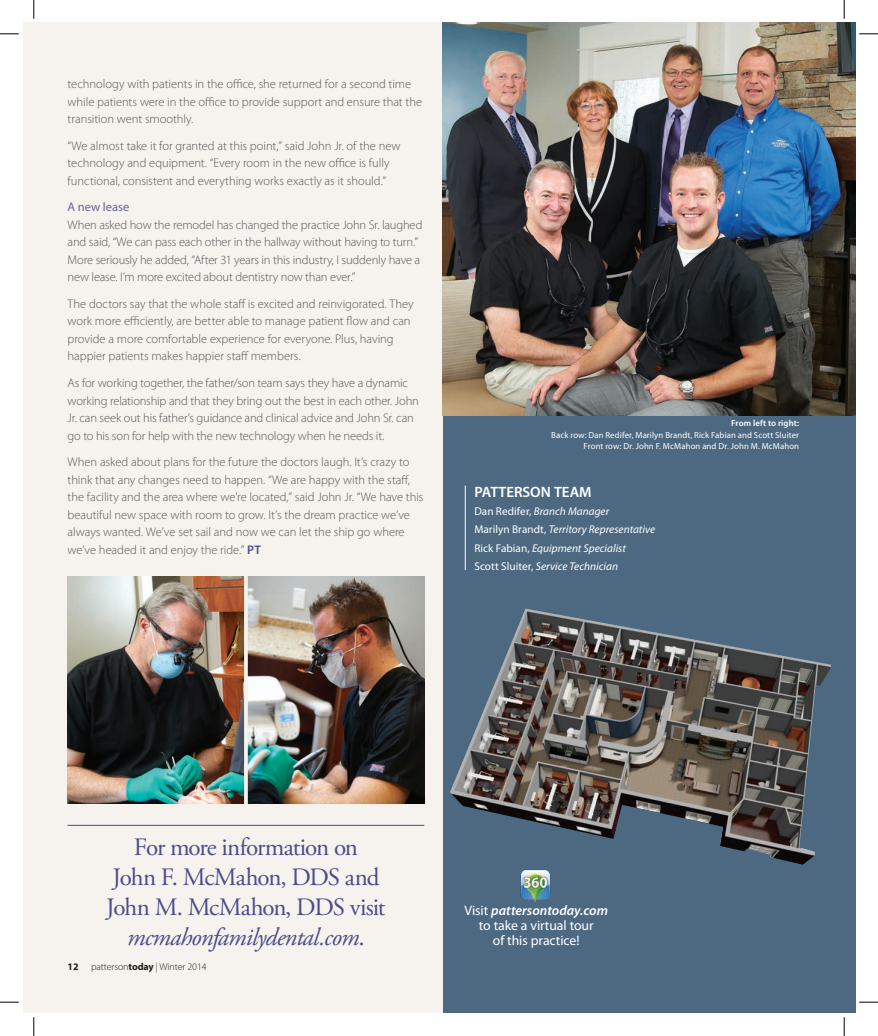
<style>
.page{position:relative;width:878px;height:1036px;background:#fff}
.page>*{position:absolute;margin:0;border:0;box-sizing:border-box;transform-origin:0 0}
.t1{font:25px/30px "Adobe Garamond Pro";letter-spacing:-.045em;color:#4c4c8c;text-align:center}
.t2{font:600 15px "Myriad Pro";letter-spacing:-.005em;color:#fff}
.t3{font:13.75px/15px "Myriad Pro";letter-spacing:-.005em;color:#fff;text-align:center}
.t4{font:300 12.5px/17.5px "Myriad Pro";letter-spacing:-.005em;color:#57585a}
.t5{font:12.5px "Myriad Pro";color:#68649d}
.t6{font:italic 11.25px/18.2px "Myriad Pro";color:#fff}
.t7{font:300 10px "Myriad Pro";letter-spacing:-.01em;color:#231f20}
.t8{font:8.75px/11.2px "Myriad Pro";letter-spacing:.015em;color:#fff;text-align:right}
.t9{font:600 8.75px "Myriad Pro";letter-spacing:.015em;color:#fff}
.s1{font-weight:600;color:#4c4c8c}
.s2{font-style:normal}
.s3{font-style:italic}
.s4{font-weight:700}
.s5{font-weight:600;font-style:italic}
</style>
<div class="page">
<div style="left:23px;top:23px;width:832px;height:990px;background:#f6f2ed"></div>
<div style="left:442px;top:23px;width:413px;height:990px;background:#4c6981"></div>
<img style="left:442px;top:23px;width:413px;height:392px">
<img style="left:450px;top:608px;width:381px;height:256px">
<img style="left:520px;top:870px;width:30px;height:32px">
<hr style="left:465px;top:485px;width:1px;height:84px;background:#fff">
<hr style="left:68px;top:824px;width:356px;height:1px;background:#4c4c8c">
<img style="left:68px;top:576px;width:356px;height:226px">
<svg style="left:244px;top:576px;width:4px;height:228px"></svg>
<svg style="left:0;top:33px;width:19px;height:2px"></svg>
<svg style="left:859px;top:33px;width:19px;height:2px"></svg>
<svg style="left:0;top:1001px;width:19px;height:1px"></svg>
<svg style="left:859px;top:1001px;width:19px;height:1px"></svg>
<svg style="left:33px;top:0;width:2px;height:19px"></svg>
<svg style="left:33px;top:1017px;width:2px;height:18px"></svg>
<svg style="left:843px;top:0;width:2px;height:19px"></svg>
<svg style="left:843px;top:1017px;width:2px;height:18px"></svg>
<p class="t4" style="left:68px;top:75px;width:356px">technology with patients in the office, she returned for a second time while patients were in the office to provide support and ensure that the transition went smoothly.</p>
<p class="t4" style="left:68px;top:137px;width:334px">“We almost take it for granted at this point,” said John Jr. of the new technology and equipment. “Every room in the new office is fully functional, consistent and everything works exactly as it should.”</p>
<p class="t5" style="left:68px;top:200px;width:63px">A new lease</p>
<p class="t4" style="left:68px;top:216px;width:356px">When asked how the remodel has changed the practice John Sr. laughed and said, “We can pass each other in the hallway without having to turn.” More seriously he added, “After 31 years in this industry, I suddenly have a new lease. I’m more excited about dentistry now than ever.”</p>
<p class="t4" style="left:68px;top:295px;width:348px">The doctors say that the whole staff is excited and reinvigorated. They work more efficiently, are better able to manage patient flow and can provide a more comfortable experience for everyone. Plus, having happier patients makes happier staff members.</p>
<p class="t4" style="left:68px;top:374px;width:353px">As for working together, the father/son team says they have a dynamic working relationship and that they bring out the best in each other. John Jr. can seek out his father’s guidance and clinical advice and John Sr. can go to his son for help with the new technology when he needs it.</p>
<p class="t4" style="left:68px;top:453px;width:357px">When asked about plans for the future the doctors laugh. It’s crazy to think that any changes need to happen. “We are happy with the staff, the facility and the area where we’re located,” said John Jr. “We have this beautiful new space with room to grow. It’s the dream practice we’ve always wanted. We’ve set sail and now we can let the ship go where we’ve headed it and enjoy the ride.” <span class="s1">PT</span></p>
<p class="t9" style="left:731px;top:418px;width:69px">From left to right:</p>
<p class="t8" style="left:551px;top:429px;width:249px">Back row: Dan Redifer, Marilyn Brandt, Rick Fabian and Scott Sluiter<br>Front row: Dr. John F. McMahon and Dr. John M. McMahon</p>
<p class="t2" style="left:474px;top:483px;width:119px">PATTERSON TEAM</p>
<p class="t6" style="left:474px;top:502px;width:182px"><span class="s2">Dan Redifer,</span> Branch Manager<br><span class="s2">Marilyn Brandt,</span> Territory Representative <span class="s2">Rick Fabian,</span> Equipment Specialist<br><span class="s2">Scott Sluiter,</span> Service Technician</p>
<h1 class="t1" style="left:106px;top:832px;width:281px">For more information on<br>John F. McMahon, DDS and<br>John M. McMahon, DDS visit <span class="s3">mcmahonfamilydental.com</span>.</h1>
<p class="t7" style="left:68px;top:961px;width:141px"><span class="s4">12</span> patterson<span class="s4">today</span> | Winter 2014</p>
<p class="t3" style="left:464px;top:902px;width:145px">Visit <span class="s5">pattersontoday.com </span>to take a virtual tour<br>of this practice!</p>
</div>
